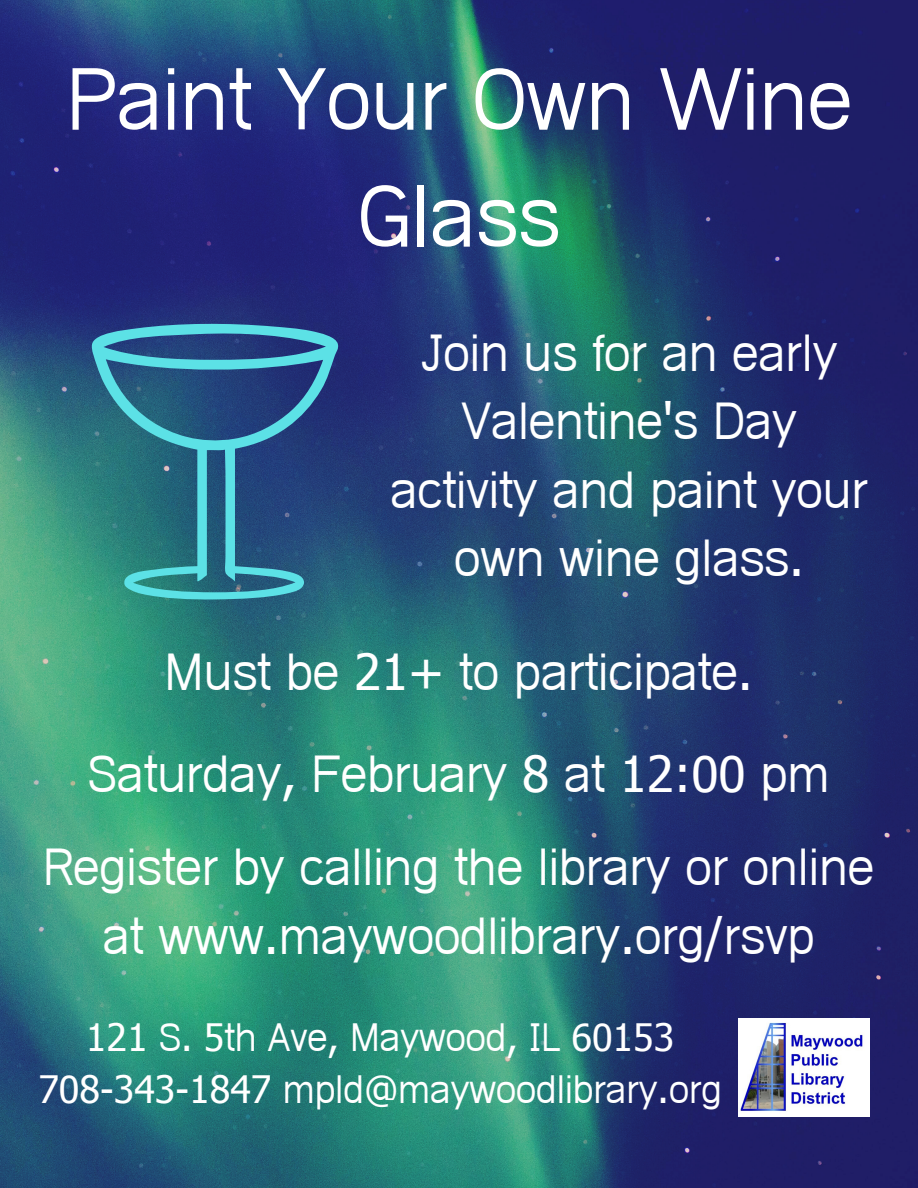
<style>
.page{position:relative;width:918px;height:1188px;background:#fff}
.page>*{position:absolute;margin:0;border:0;box-sizing:border-box;transform-origin:0 0}
.t1{font:700 84px/117px "Hanuman";color:#fff;text-align:center}
.t2{font:49.65px/68.6px "Hanuman";color:#fff;text-align:center}
.t3{font:37.8px/52.2px "Hanuman";color:#fff;text-align:center}
</style>
<div class="page">
<img style="left:0;top:0;width:918px;height:1188px">
<svg style="left:92px;top:324px;width:246px;height:275px;background:#2f6f8e"></svg>
<img style="left:739px;top:1018px;width:130px;height:98px">
<h1 class="t1" style="left:66px;top:51px;width:788px">Paint Your Own Wine<br>Glass</h1>
<p class="t2" style="left:390px;top:324px;width:479px">Join us for an early<br>Valentine's Day activity and paint your own wine glass.</p>
<p class="t2" style="left:88px;top:627px;width:743px;line-height:101.7px">Must be 21+ to participate.<br>Saturday, February 8 at 12:00 pm</p>
<p class="t2" style="left:43px;top:839px;width:833px">Register by calling the library or online at www.maywoodlibrary.org/rsvp</p>
<p class="t3" style="left:38px;top:1016px;width:685px">121 S. 5th Ave, Maywood, IL 60153<br>708-343-1847 mpld@maywoodlibrary.org</p>
</div>
